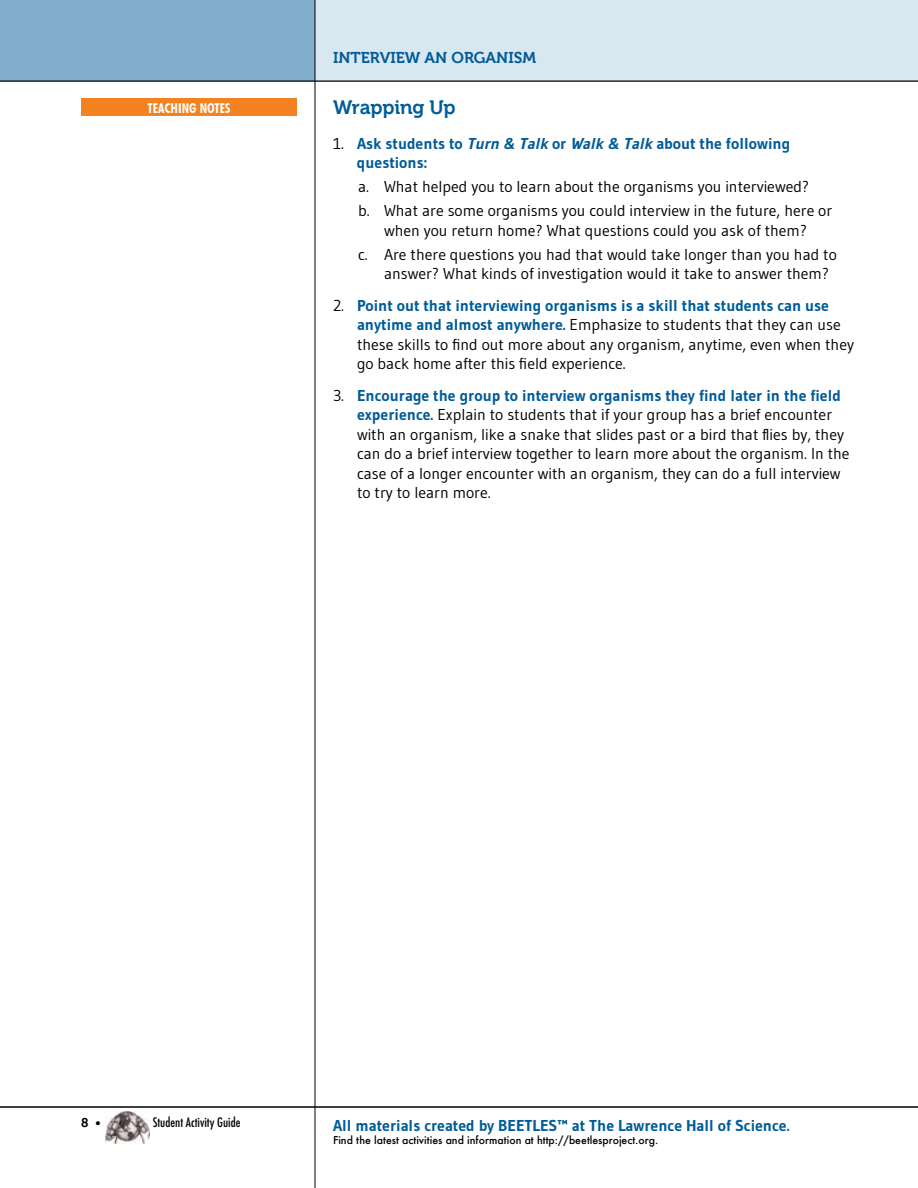
<style>
.page{position:relative;width:918px;height:1188px;background:#fff}
.page>*{position:absolute;margin:0;border:0;box-sizing:border-box;transform-origin:0 0}
.t1{font:19.5px "Museo 700";letter-spacing:-.005em;color:#005c98}
.t2{font:15.75px/19.5px "Gudea";color:#000}
.t3{font:700 15.75px/19.5px "Gudea";color:#005c98}
.t4{font:15.75px "Museo 700";color:#005c98}
.t5{font:700 condensed 13.5px "Futura BT";color:#fff}
.t6{font:500 condensed 12.75px "Futura";color:#000}
.t7{font:12.75px "Museo 700";color:#000}
.t8{font:500 10.5px "Futura";color:#000}
.s1{font-weight:400;color:#000}
.s2{font-style:italic}
.s3{font-weight:700;color:#005c98}
.s4{font-family:"Museo 500"}
</style>
<div class="page">
<div style="left:0;top:0;width:315px;height:81px;background:#80aecb"></div>
<div style="left:315px;top:0;width:603px;height:81px;background:#d9e7f0"></div>
<hr style="left:315px;top:0;width:1px;height:1188px;background:#000">
<hr style="left:0;top:1107px;width:918px;height:1px;background:#000">
<div style="left:81px;top:98px;width:216px;height:18px;background:#f58220"></div>
<img style="left:105px;top:1112px;width:45px;height:32px">
<hr style="left:0;top:81px;width:918px;height:1px;background:#000">
<p class="t5" style="left:148px;top:100px;width:84px">TEACHING NOTES</p>
<p class="t4" style="left:333px;top:49px;width:205px">INTERVIEW AN ORGANISM</p>
<p class="t1" style="left:333px;top:97px;width:124px">WRAPPING UP</p>
<p class="t3" style="left:357px;top:133px;width:435px;text-indent:-24px"><span class="s1">1.</span> Ask students to <span class="s2">Turn &amp; Talk</span> or <span class="s2">Walk &amp; Talk</span> about the following questions:</p>
<p class="t2" style="left:358px;top:175px;width:476px;line-height:24px">a. What helped you to learn about the organisms you interviewed?<br>b. What are some organisms you could interview in the future, here or</p>
<p class="t2" style="left:358px;top:218px;width:480px;line-height:24px;text-align:center">when you return home? What questions could you ask of them?<br>c. Are there questions you had that would take longer than you had to</p>
<p class="t2" style="left:384px;top:264px;width:447px">answer? What kinds of investigation would it take to answer them?</p>
<p class="t2" style="left:357px;top:295px;width:499px;text-indent:-24px">2. <span class="s3">Point out that interviewing organisms is a skill that students can use anytime and almost anywhere.</span> Emphasize to students that they can use these skills to find out more about any organism, anytime, even when they go back home after this field experience.</p>
<p class="t2" style="left:357px;top:385px;width:494px;text-indent:-24px">3. <span class="s3">Encourage the group to interview organisms they find later in the field experience.</span> Explain to students that if your group has a brief encounter with an organism, like a snake that slides past or a bird that flies by, they can do a brief interview together to learn more about the organism. In the case of a longer encounter with an organism, they can do a full interview to try to learn more.</p>
<p class="t7" style="left:81px;top:1115px;width:21px">8 <span class="s4">•</span></p>
<p class="t6" style="left:153px;top:1114px;width:89px">Student Activity Guide</p>
<p class="t3" style="left:333px;top:1116px;width:458px">All materials created by BEETLES™ at The Lawrence Hall of Science.</p>
<p class="t8" style="left:333px;top:1133px;width:327px">Find the latest activities and information at http://beetlesproject.org.</p>
</div>
